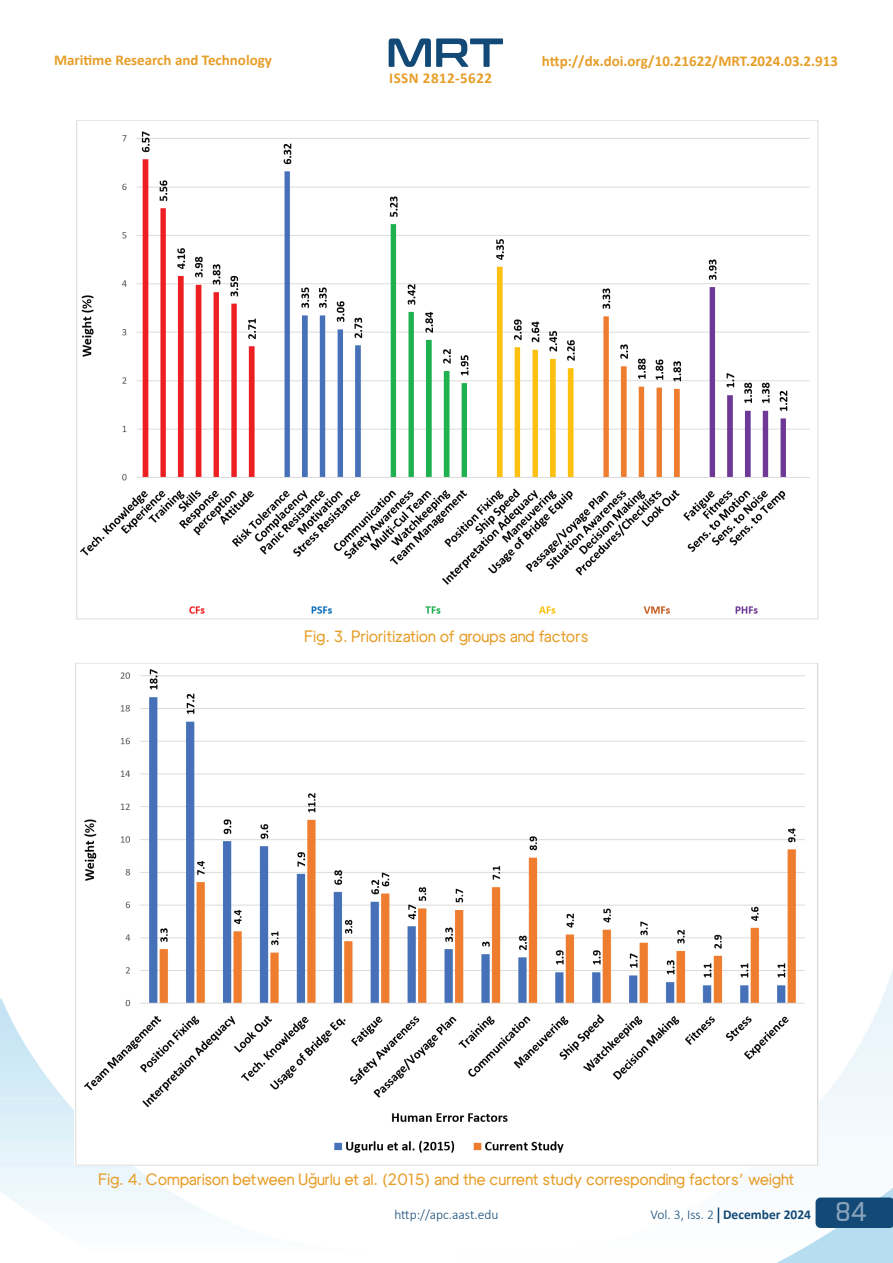
<style>
.page{position:relative;width:893px;height:1263px;background:#fff}
.page>*{position:absolute;margin:0;border:0;box-sizing:border-box;transform-origin:0 0}
.t1{font:15.75px "Luxora Grotesk";color:#e79e29}
.t2{font:700 15px "Calibri";color:#e79e29}
.t3{font:700 15px "Calibri";letter-spacing:.03em;color:#e79e29}
.t4{font:700 13.5px "Calibri";color:#124977}
.t5{font:300 13.5px "Calibri";color:#124977}
.s1{font-weight:300}
.s2{font-family:"Navine Demo";font-weight:400;font-stretch:semi-condensed;font-size:27px;color:#fff}
</style>
<div class="page">
<img style="left:717px;top:934px;width:176px;height:329px">
<svg style="left:389px;top:38px;width:114px;height:29px"></svg>
<svg style="left:718px;top:1207px;width:1px;height:16px"></svg>
<div style="left:816px;top:1197px;width:77px;height:31px;background:#124977"></div>
<img style="left:1px;top:998px;width:62px;height:100px">
<img style="left:76px;top:120px;width:743px;height:500px">
<img style="left:75px;top:663px;width:743px;height:503px">
<p class="t2" style="left:54px;top:50px;width:220px">Maritime Research and Technology</p>
<p class="t2" style="left:542px;top:50px;width:298px">http://dx.doi.org/10.21622/MRT.2024.03.2.913</p>
<p class="t3" style="left:389px;top:68px;width:104px">ISSN 2812-5622</p>
<p class="t1" style="left:305px;top:626px;width:285px">Fig. 3. Prioritization of groups and factors</p>
<p class="t1" style="left:99px;top:1169px;width:697px">Fig. 4. Comparison between Uğurlu et al. (2015) and the current study corresponding factors’ weight</p>
<p class="t5" style="left:394px;top:1206px;width:106px">http://apc.aast.edu</p>
<p class="t4" style="left:650px;top:1205px;width:218px"><span class="s1">Vol. 3, Iss. 2</span> December 2024 <span class="s2">84</span></p>
</div>
